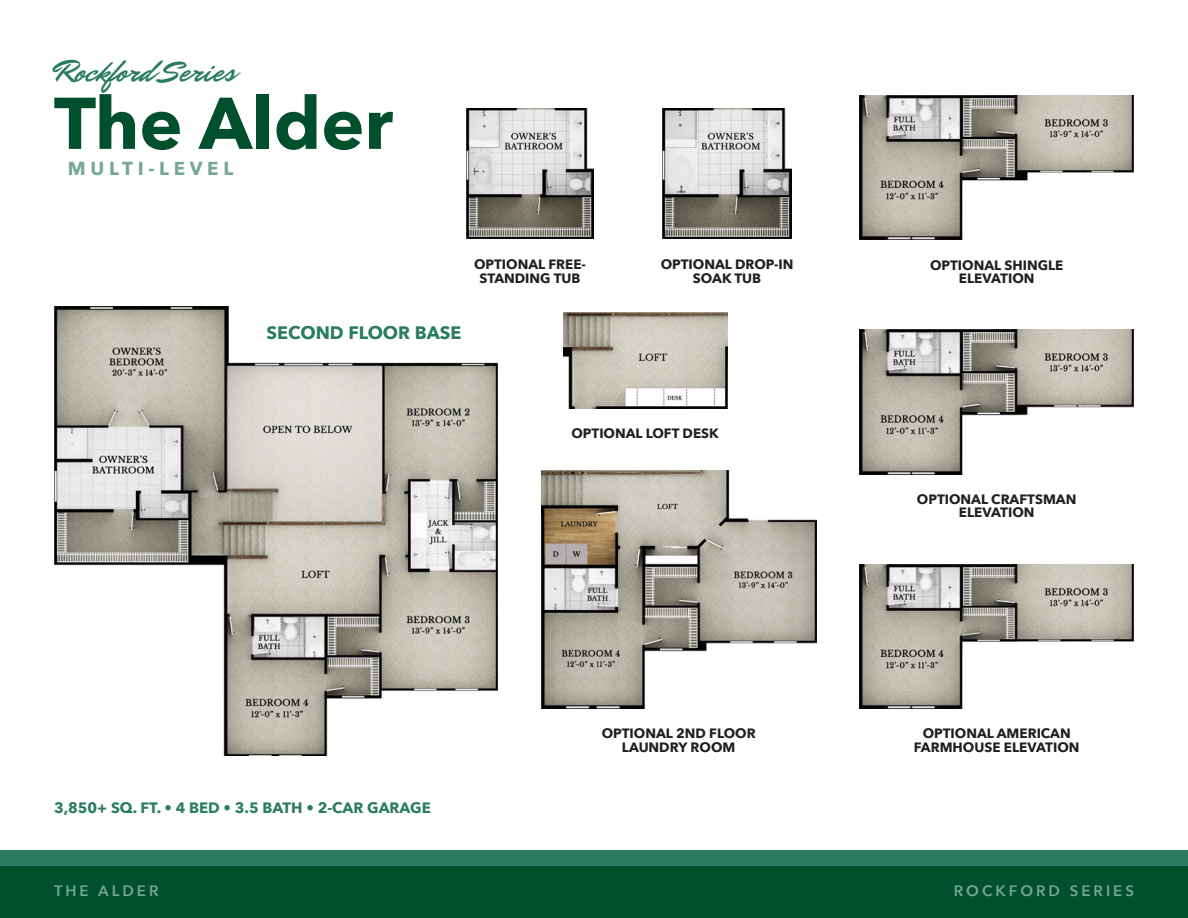
<style>
.page{position:relative;width:1188px;height:918px;background:#fff}
.page>*{position:absolute;margin:0;border:0;box-sizing:border-box;transform-origin:0 0}
.t1{font:700 72.3px "Avenir Next";color:#00502e}
.t2{font:30.75px "Mr Dafoe";color:#297c62}
.t3{font:700 18.75px "Avenir Next";letter-spacing:.25em;color:#77a795}
.t4{font:700 18px "Avenir Next";color:#297c62}
.t5{font:700 15px "Avenir Next";color:#297c62}
.t6{font:600 15px "Avenir Next";letter-spacing:.2em;color:#77a795}
.t7{font:700 13.5px/13.5px "Avenir Next";color:#231f20;text-align:center}
</style>
<div class="page">
<div style="left:0;top:850px;width:1188px;height:68px;background:#297c62"></div>
<div style="left:0;top:866px;width:1188px;height:52px;background:#00502e"></div>
<img style="left:54px;top:306px;width:444px;height:449px">
<img style="left:859px;top:95px;width:275px;height:145px">
<img style="left:859px;top:330px;width:275px;height:144px">
<img style="left:859px;top:564px;width:275px;height:144px">
<img style="left:663px;top:109px;width:128px;height:130px">
<img style="left:466px;top:109px;width:128px;height:130px">
<img style="left:563px;top:312px;width:164px;height:96px">
<img style="left:541px;top:471px;width:275px;height:237px">
<p class="t2" style="left:54px;top:51px;width:183px">Rockford Series</p>
<p class="t1" style="left:54px;top:61px;width:341px">The Alder</p>
<p class="t3" style="left:68px;top:152px;width:167px">MULTI-LEVEL</p>
<p class="t7" style="left:474px;top:257px;width:113px">OPTIONAL FREE-<br>STANDING TUB</p>
<p class="t4" style="left:267px;top:317px;width:196px">SECOND FLOOR BASE</p>
<p class="t7" style="left:661px;top:257px;width:134px">OPTIONAL DROP-IN<br>SOAK TUB</p>
<p class="t7" style="left:571px;top:427px;width:149px">OPTIONAL LOFT DESK</p>
<p class="t5" style="left:54px;top:795px;width:378px">3,850+ SQ. FT. • 4 BED • 3.5 BATH • 2-CAR GARAGE</p>
<p class="t7" style="left:602px;top:727px;width:155px">OPTIONAL 2ND FLOOR<br>LAUNDRY ROOM</p>
<p class="t7" style="left:930px;top:258px;width:135px">OPTIONAL SHINGLE<br>ELEVATION</p>
<p class="t7" style="left:917px;top:492px;width:161px">OPTIONAL CRAFTSMAN<br>ELEVATION</p>
<p class="t7" style="left:914px;top:727px;width:167px">OPTIONAL AMERICAN<br>FARMHOUSE ELEVATION</p>
<p class="t6" style="left:54px;top:878px;width:106px">THE ALDER</p>
<p class="t6" style="left:954px;top:878px;width:182px">ROCKFORD SERIES</p>
</div>
